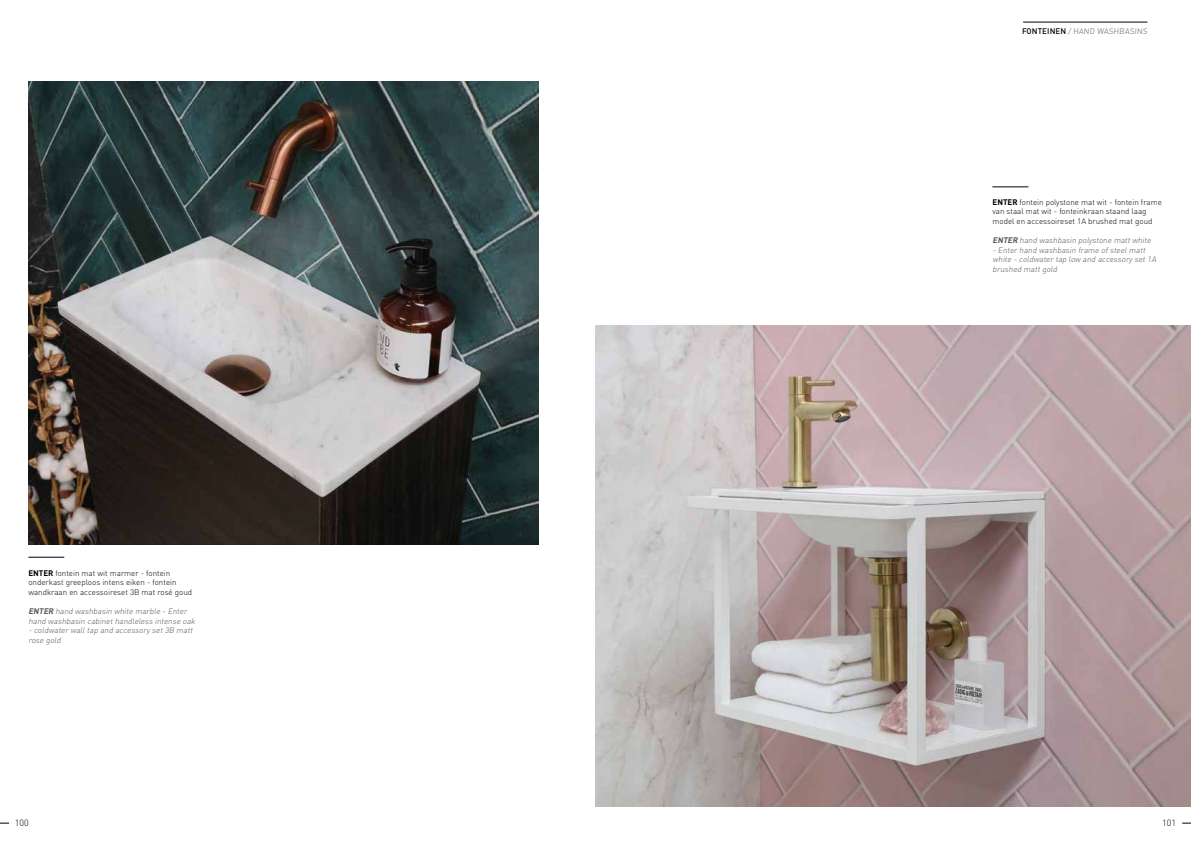
<style>
.page{position:relative;width:1191px;height:842px;background:#fff}
.page>*{position:absolute;margin:0;border:0;box-sizing:border-box;transform-origin:0 0}
.t1{font:300 9px "DIN Pro";color:#000}
.t2{font:italic 300 8px/9.6px "DIN Pro";color:#575756}
.t3{font:300 8px/9.6px "DIN Pro";color:#000}
.t4{font:8px "DIN Pro";color:#878787}
.s1{font-weight:500;color:#000}
.s2{font-weight:700}
</style>
<div class="page">
<img style="left:28px;top:81px;width:511px;height:464px">
<hr style="left:28px;top:557px;width:36px;height:1px;background:#000">
<img style="left:595px;top:325px;width:596px;height:481px">
<hr style="left:992px;top:187px;width:36px;height:1px;background:#000">
<hr style="left:1023px;top:22px;width:124px;height:1px;background:#000">
<p class="t4" style="left:1022px;top:26px;width:128px"><span class="s1">FONTEINEN</span> / HAND WASHBASINS</p>
<p class="t3" style="left:28px;top:568px;width:165px"><span class="s2">ENTER</span> fontein mat wit marmer - fontein onderkast greeploos intens eiken - fontein wandkraan en accessoireset 3B mat rosé goud</p>
<p class="t2" style="left:28px;top:606px;width:170px"><span class="s2">ENTER</span> hand washbasin white marble - Enter hand washbasin cabinethandleless intense oak</p>
<p class="t2" style="left:28px;top:625px;width:168px">- coldwaterwalltap and accessory set3B matt rose gold</p>
<p class="t3" style="left:992px;top:197px;width:171px"><span class="s2">ENTER</span> fontein polystone mat wit - fontein frame van staal mat wit - fonteinkraan staand laag model en accessoireset 1A brushed mat goud</p>
<p class="t2" style="left:992px;top:235px;width:162px"><span class="s2">ENTER</span> hand washbasin polystone mattwhite</p>
<p class="t2" style="left:992px;top:245px;width:167px">- Enterhand washbasin frame ofsteelmatt white - coldwatertap low and accessory set1A brushed mattgold</p>
<p class="t1" style="left:15px;top:817px;width:15px">100</p>
<p class="t1" style="left:1162px;top:817px;width:15px">101</p>
</div>
